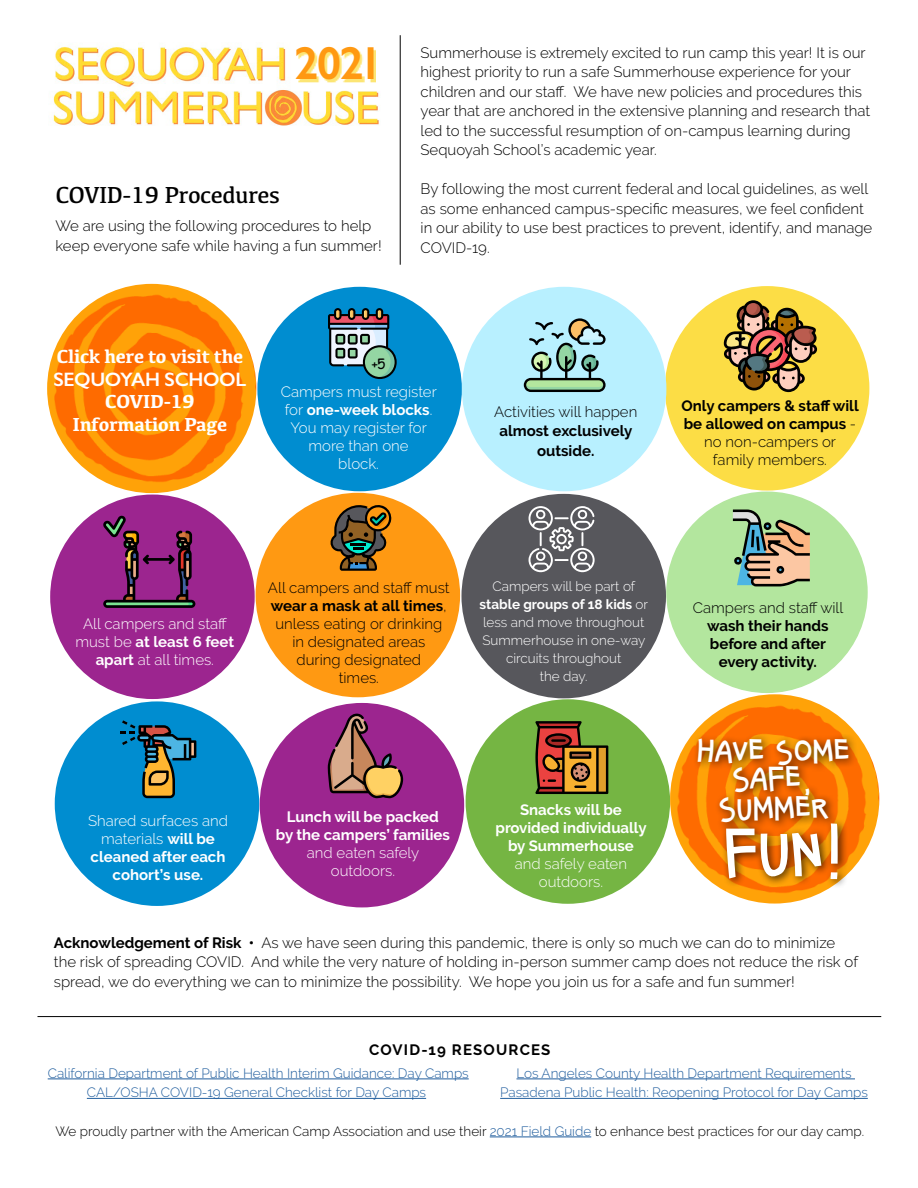
<style>
.page{position:relative;width:918px;height:1188px;background:#fff}
.page>*{position:absolute;margin:0;border:0;box-sizing:border-box;transform-origin:0 0}
.t1{font:60px "Senang Banyol";color:#fff}
.t2{font:600 46.5px "Gill Sans";color:#ff9912}
.t3{font:30px/27px "Senang Banyol";color:#fff;text-align:center}
.t4{font:24px "Kefa";letter-spacing:-.02em;color:#000}
.t5{font:700 19.5px/22.5px "Kefa";letter-spacing:-.02em;color:#fff;text-align:center}
.t6{font:600 19.5px "Gill Sans";letter-spacing:-.02em;color:#fff}
.t7{font:300 15px/19.5px "Raleway";color:#000}
.t8{font:300 15px/18px "Raleway";color:#fff;text-align:center}
.t9{font:700 15px/18px "Raleway";color:#fff;text-align:center}
.t10{font:700 15px/18px "Raleway";color:#000;text-align:center}
.t11{font:700 15px "Raleway";letter-spacing:.08em;color:#000}
.t12{font:15px "Good Feeling Sans";color:#000}
.t13{font:300 13.5px/19.5px "Raleway";color:#215e9e;text-align:center}
.t14{font:300 13.5px "Raleway";color:#000}
.t15{font:300 13.5px/18px "Raleway";color:#fff;text-align:center}
.s1{font-weight:700}
.s2{font-weight:300}
.s3{color:#215e9e}
</style>
<div class="page">
<div style="left:667px;top:288px;width:200px;height:200px;background:#fcdd45;border-radius:50%"></div>
<div style="left:260px;top:289px;width:200px;height:200px;background:#008dd0;border-radius:50%"></div>
<div style="left:257px;top:287px;width:205px;height:204px;border:4px solid #008dd0;border-radius:50%"></div>
<div style="left:52px;top:497px;width:200px;height:200px;background:#9c258f;border-radius:50%"></div>
<div style="left:50px;top:495px;width:205px;height:204px;border:4px solid #9c258f;border-radius:50%"></div>
<div style="left:464px;top:289px;width:200px;height:200px;background:#b8f0ff;border-radius:50%"></div>
<div style="left:462px;top:287px;width:204px;height:204px;border:4px solid #b8f0ff;border-radius:50%"></div>
<div style="left:464px;top:496px;width:200px;height:200px;background:#57575c;border-radius:50%"></div>
<div style="left:461px;top:494px;width:205px;height:204px;border:4px solid #57575c;border-radius:50%"></div>
<div style="left:258px;top:495px;width:200px;height:200px;background:#ff9912;border-radius:50%"></div>
<div style="left:256px;top:493px;width:204px;height:204px;border:4px solid #ff9912;border-radius:50%"></div>
<div style="left:667px;top:492px;width:200px;height:200px;background:#b3e69e;border-radius:50%"></div>
<div style="left:57px;top:704px;width:200px;height:200px;background:#008dd0;border-radius:50%"></div>
<div style="left:55px;top:701px;width:204px;height:205px;border:4px solid #008dd0;border-radius:50%"></div>
<div style="left:468px;top:702px;width:200px;height:200px;background:#75b543;border-radius:50%"></div>
<div style="left:466px;top:699px;width:204px;height:205px;border:4px solid #75b543;border-radius:50%"></div>
<div style="left:262px;top:705px;width:200px;height:200px;background:#9c258f;border-radius:50%"></div>
<div style="left:260px;top:703px;width:204px;height:204px;border:4px solid #9c258f;border-radius:50%"></div>
<img style="left:47px;top:284px;width:209px;height:209px;border-radius:105px">
<hr style="left:400px;top:35px;width:1px;height:230px;background:#000">
<img style="left:670px;top:694px;width:209px;height:210px;border-radius:105px">
<svg style="left:524px;top:318px;width:82px;height:74px"></svg>
<img style="left:53px;top:43px;width:326px;height:83px">
<hr style="left:48px;top:1079px;width:421px;height:1px;background:#215e9e">
<hr style="left:87px;top:1098px;width:339px;height:1px;background:#215e9e">
<hr style="left:516px;top:1079px;width:339px;height:1px;background:#215e9e">
<hr style="left:500px;top:1098px;width:368px;height:1px;background:#215e9e">
<div style="left:298px;top:49px;width:78px;height:33px;background:#fcdd45;opacity:.75"></div>
<hr style="left:490px;top:1137px;width:101px;height:1px;background:#215e9e">
<hr style="left:38px;top:1016px;width:843px;height:1px;background:#000">
<svg style="left:529px;top:506px;width:66px;height:66px"></svg>
<svg style="left:733px;top:510px;width:77px;height:76px"></svg>
<svg style="left:328px;top:714px;width:75px;height:84px"></svg>
<svg style="left:328px;top:308px;width:69px;height:71px"></svg>
<svg style="left:103px;top:516px;width:92px;height:92px"></svg>
<svg style="left:724px;top:300px;width:93px;height:92px"></svg>
<svg style="left:535px;top:721px;width:73px;height:73px;background:#8c5927"></svg>
<svg style="left:121px;top:720px;width:75px;height:78px"></svg>
<div style="left:369px;top:350px;width:21px;height:23px;background:#94d6a3;border-radius:50%"></div>
<svg style="left:330px;top:505px;width:61px;height:66px"></svg>
<div style="left:692px;top:733px;width:166px;height:156px;background:#000;opacity:.75"></div>
<h2 class="t2" style="left:294px;top:36px;width:90px">2021</h2>
<p class="t7" style="left:421px;top:43px;width:451px">Summerhouse is extremely excited to run camp this year! It is our highest priority to run a safe Summerhouse experience for your children and our staff. We have new policies and procedures this year that are anchored in the extensive planning and research that led to the successful resumption of on-campus learning during Sequoyah School’s academic year.</p>
<p class="t7" style="left:421px;top:179px;width:453px">By following the most current federal and local guidelines, as well as some enhanced campus-specific measures, we feel confident in our ability to use best practices to prevent, identify, and manage COVID-19.</p>
<h3 class="t4" style="left:56px;top:180px;width:226px">COVID-19 Procedures</h3>
<p class="t7" style="left:56px;top:216px;width:328px">We are using the following procedures to help keep everyone safe while having a fun summer!</p>
<h3 class="t5" style="left:57px;top:344px;width:188px">Click here to visit the</h3>
<h3 class="t6" style="left:54px;top:367px;width:194px">SEQUOYAH SCHOOL</h3>
<h3 class="t5" style="left:72px;top:389px;width:156px">COVID-19<br>Information Page</h3>
<p class="t8" style="left:281px;top:383px;width:158px">Campers must register for <span class="s1">one-week blocks</span>.<br>You may register for more than one<br>block.</p>
<p class="t12" style="left:372px;top:356px;width:15px">+5</p>
<p class="t7" style="left:494px;top:402px;width:145px">Activities will happen</p>
<p class="t10" style="left:499px;top:421px;width:135px;line-height:19.5px">almost exclusively outside.</p>
<p class="t10" style="left:682px;top:397px;width:179px">Only campers &amp; staff will be allowed on campus <span class="s2">- no non-campers or<br>family members.</span></p>
<p class="t8" style="left:75px;top:615px;width:160px">All campers and staff must be <span class="s1">at least 6 feet apart</span> at all times.</p>
<p class="t7" style="left:268px;top:579px;width:183px;line-height:18px;text-align:center">All campers and staff must <span class="s1">wear a mask at all times</span>, unless eating or drinking in designated areas<br>during designated<br>times.</p>
<p class="t15" style="left:480px;top:577px;width:170px">Campers will be part of <span class="s1">stable groups of 18 kids</span> or less and move throughout<br>Summerhouse in one-way circuits throughout<br>the day.</p>
<p class="t9" style="left:88px;top:812px;width:141px"><span class="s2">Shared surfaces and materials</span> will be cleaned after each cohort’s use.</p>
<p class="t9" style="left:276px;top:808px;width:176px">Lunch will be packed<br>by the campers’ families</p>
<p class="t8" style="left:307px;top:843px;width:114px">and eaten safely outdoors.</p>
<p class="t9" style="left:495px;top:801px;width:153px">Snacks will be provided individually by Summerhouse</p>
<p class="t8" style="left:515px;top:855px;width:114px">and safely eaten outdoors.</p>
<p class="t7" style="left:693px;top:598px;width:152px">Campers and staff will</p>
<p class="t10" style="left:707px;top:616px;width:123px">wash their hands before and after every activity.</p>
<h3 class="t3" style="left:697px;top:739px;width:154px">HAVE SOME<br>SAFE,</h3>
<h3 class="t3" style="left:718px;top:796px;width:111px">SUMMER</h3>
<h1 class="t1" style="left:722px;top:823px;width:123px">FUN!</h1>
<p class="t7" style="left:54px;top:932px;width:806px"><span class="s1">Acknowledgement of Risk •</span> As we have seen during this pandemic, there is only so much we can do to minimize the risk of spreading COVID. And while the very nature of holding in-person summer camp does not reduce the risk of spread, we do everything we can to minimize the possibility. We hope you join us for a safe and fun summer!</p>
<p class="t11" style="left:369px;top:1041px;width:183px">COVID-19 RESOURCES</p>
<p class="t13" style="left:48px;top:1063px;width:423px">California Department of Public Health Interim Guidance: Day Camps<br>CAL/OSHA COVID-19 General Checklist for Day Camps</p>
<p class="t13" style="left:500px;top:1063px;width:369px">Los Angeles County Health Department Requirements<br>Pasadena Public Health: Reopening Protocol for Day Camps</p>
<p class="t14" style="left:55px;top:1123px;width:810px">We proudly partner with the American Camp Association and use their <span class="s3">2021 Field Guide</span> to enhance best practices for our day camp.</p>
</div>
